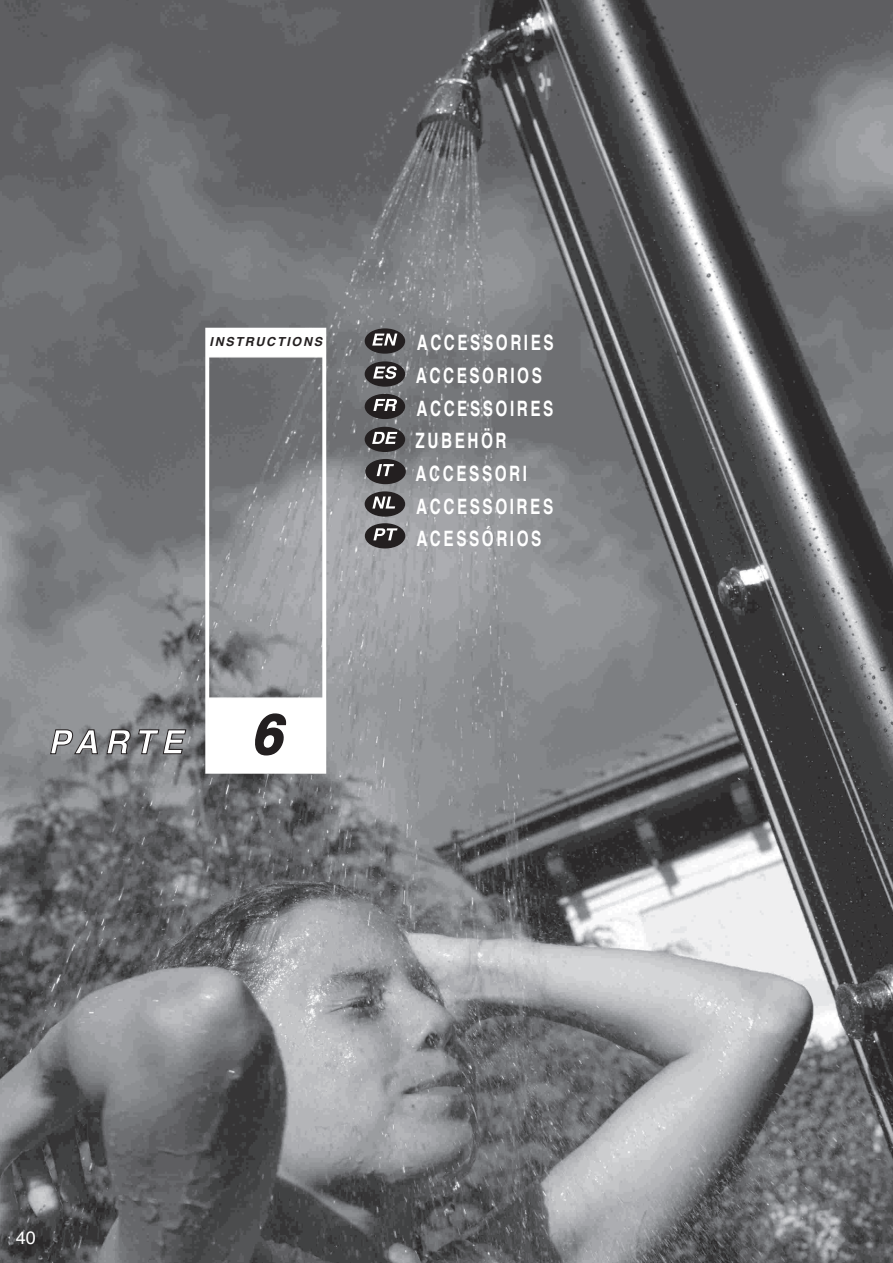
<style>
.page{position:relative;width:893px;height:1263px;background:#fff}
.page>*{position:absolute;margin:0;border:0;box-sizing:border-box;transform-origin:0 0}
.t1{font:italic 700 33.15px "Helvetica";letter-spacing:.18em;color:#fff}
.t2{font:700 21.15px/32.7px "Helvetica";letter-spacing:.17em;color:#fff;scale:.72 1}
.t3{font:18px "Helvetica";color:#fff}
.t4{font:italic 700 12.45px "Helvetica";letter-spacing:.14em;color:#231f20}
.s1{font-size:55.35px;color:#231f20}
</style>
<div class="page">
<img style="left:0;top:0;width:893px;height:1263px">
<div style="left:205px;top:328px;width:121px;height:446px;border:4px solid #fff"></div>
<div style="left:206px;top:697px;width:119px;height:75px;background:#fff;border:1px solid #fff"></div>
<div style="left:206px;top:329px;width:119px;height:28px;background:#fff"></div>
<div style="left:365px;top:329px;width:39px;height:24px;background:#231f20;border-radius:50%"></div>
<div style="left:365px;top:328px;width:40px;height:26px;border:2px solid #231f20;border-radius:50%"></div>
<svg style="left:372px;top:333px;width:25px;height:13px"></svg>
<div style="left:365px;top:362px;width:39px;height:24px;background:#231f20;border-radius:50%"></div>
<div style="left:365px;top:361px;width:40px;height:26px;border:2px solid #231f20;border-radius:50%"></div>
<svg style="left:373px;top:366px;width:24px;height:13px"></svg>
<div style="left:365px;top:395px;width:39px;height:23px;background:#231f20;border-radius:50%"></div>
<div style="left:365px;top:394px;width:40px;height:25px;border:2px solid #231f20;border-radius:50%"></div>
<svg style="left:373px;top:399px;width:24px;height:12px"></svg>
<div style="left:365px;top:427px;width:39px;height:24px;background:#231f20;border-radius:50%"></div>
<div style="left:365px;top:427px;width:40px;height:25px;border:2px solid #231f20;border-radius:50%"></div>
<svg style="left:372px;top:432px;width:25px;height:12px"></svg>
<div style="left:366px;top:460px;width:39px;height:23px;background:#231f20;border-radius:50%"></div>
<div style="left:365px;top:459px;width:41px;height:25px;border:2px solid #231f20;border-radius:50%"></div>
<svg style="left:377px;top:464px;width:17px;height:12px"></svg>
<div style="left:365px;top:492px;width:39px;height:24px;background:#231f20;border-radius:50%"></div>
<div style="left:365px;top:491px;width:40px;height:26px;border:2px solid #231f20;border-radius:50%"></div>
<svg style="left:372px;top:496px;width:23px;height:12px"></svg>
<div style="left:366px;top:524px;width:39px;height:24px;background:#231f20;border-radius:50%"></div>
<div style="left:365px;top:523px;width:40px;height:25px;border:2px solid #231f20;border-radius:50%"></div>
<svg style="left:373px;top:528px;width:25px;height:12px"></svg>
<svg style="left:50px;top:729px;width:48px;height:25px"></svg>
<svg style="left:106px;top:729px;width:24px;height:25px"></svg>
<svg style="left:138px;top:729px;width:48px;height:25px"></svg>
<svg style="left:255px;top:713px;width:32px;height:43px"></svg>
<p class="t4" style="left:210px;top:331px;width:114px">INSTRUCTIONS</p>
<h1 class="t1" style="left:48px;top:715px;width:235px">PARTE <span class="s1">6</span></h1>
<p class="t2" style="left:416px;top:327px;width:193px">ACCESSORIES<br>ACCESORIOS<br>ACCESSOIRES<br>ZUBEHÖR<br>ACCESSORI<br>ACCESSOIRES<br>ACESSÓRIOS</p>
<p class="t3" style="left:16px;top:1223px;width:22px">40</p>
</div>
